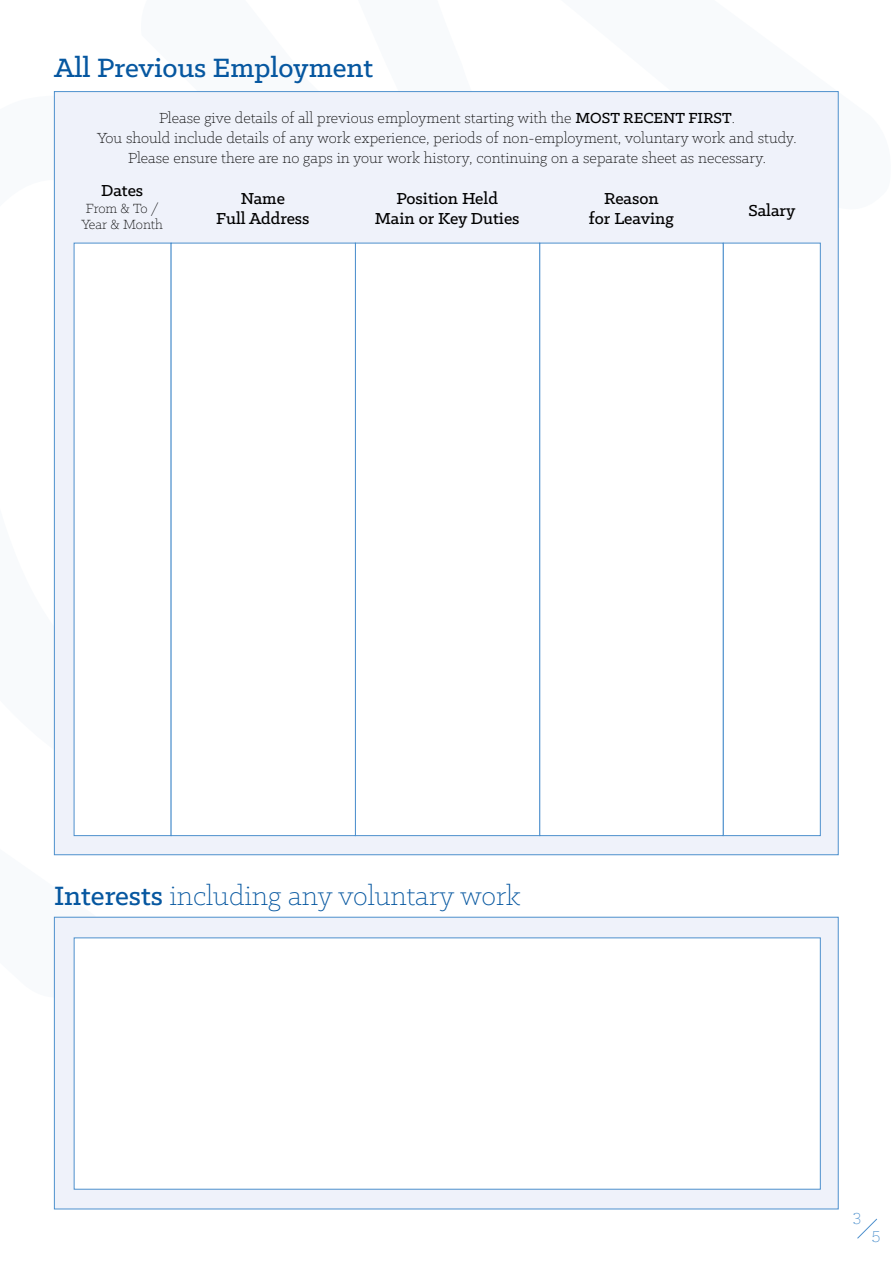
<style>
.page{position:relative;width:893px;height:1263px;background:#fff}
.page>*{position:absolute;margin:0;border:0;box-sizing:border-box;transform-origin:0 0}
.t1{font:300 30px "Klinic Slab";color:#0657a0}
.t2{font:500 30px "Klinic Slab";color:#0657a0}
.t3{font:500 18px/19.5px "Klinic Slab";color:#000;text-align:center}
.t4{font:300 18px "Klinic Slab";color:#4d90cd}
.t5{font:300 16.5px/19.8px "Klinic Slab";color:#000;text-align:center}
.t6{font:300 15px/16.5px "Klinic Slab";color:#000}
.s1{font-weight:500}
</style>
<div class="page">
<svg style="left:857px;top:1218px;width:20px;height:21px"></svg>
<div style="left:54px;top:91px;width:785px;height:764px;background:#eff2fa;border:1px solid #4d90cd"></div>
<div style="left:74px;top:243px;width:97px;height:593px;background:#fff"></div>
<div style="left:723px;top:243px;width:98px;height:593px;background:#fff;border:1px solid #4d90cd"></div>
<div style="left:539px;top:243px;width:184px;height:593px;background:#fff"></div>
<div style="left:355px;top:243px;width:185px;height:593px;background:#fff;border:1px solid #4d90cd"></div>
<div style="left:171px;top:243px;width:185px;height:593px;background:#fff;border:1px solid #4d90cd"></div>
<div style="left:54px;top:917px;width:785px;height:292px;background:#eff2fa;border:1px solid #4d90cd"></div>
<div style="left:74px;top:937px;width:747px;height:252px;background:#fff"></div>
<h1 class="t2" style="left:54px;top:48px;width:321px">All Previous Employment</h1>
<p class="t5" style="left:97px;top:107px;width:701px">Please give details of all previous employment starting with the <span class="s1">MOST RECENT FIRST</span>.<br>You should include details of any work experience, periods of non-employment, voluntary work and study.<br>Please ensure there are no gaps in your work history, continuing on a separate sheet as necessary.</p>
<p class="t3" style="left:101px;top:180px;width:44px">Dates</p>
<p class="t6" style="left:81px;top:199px;width:83px">From &amp; To /<br>Year &amp; Month</p>
<p class="t3" style="left:589px;top:188px;width:86px">Reason<br>for Leaving</p>
<p class="t3" style="left:748px;top:200px;width:48px">Salary</p>
<p class="t3" style="left:216px;top:188px;width:95px">Name<br>Full Address</p>
<p class="t3" style="left:375px;top:188px;width:146px">Position Held<br>Main or Key Duties</p>
<h1 class="t1" style="left:54px;top:877px;width:468px"><span class="s1">Interests</span> including any voluntary work</h1>
<p class="t4" style="left:853px;top:1207px;width:10px">3</p>
<p class="t4" style="left:872px;top:1225px;width:10px">5</p>
</div>
